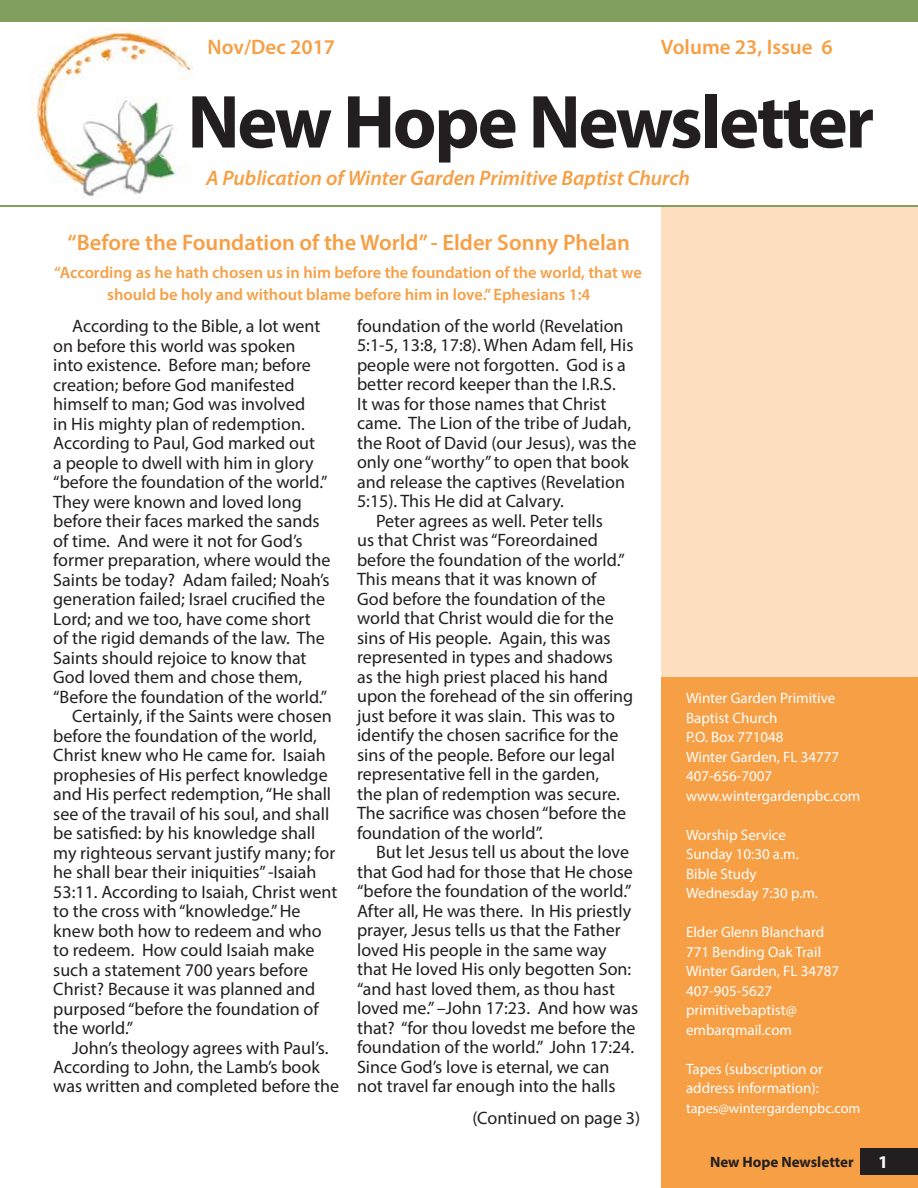
<style>
.page{position:relative;width:918px;height:1188px;background:#fff}
.page>*{position:absolute;margin:0;border:0;box-sizing:border-box;transform-origin:0 0}
.t1{font:700 75.9px "Myriad Pro";letter-spacing:-.03em;color:#231f20}
.t2{font:600 22.5px "Myriad Pro";color:#f79f45}
.t3{font:italic 600 21px "Myriad Pro";color:#f79f45}
.t4{font:600 21px "Myriad Pro";color:#f79f45}
.t5{font:18px "Myriad Pro";color:#231f20}
.t6{font:700 18px "Myriad Pro";color:#fff}
.t7{font:600 16.5px "Myriad Pro";color:#f79f45}
.t8{font:15px/19.5px "Myriad Pro";color:#fff}
.t9{font:700 15px "Myriad Pro";color:#231f20}
.t10{font:14.25px "Myriad Pro";color:#fff}
</style>
<div class="page">
<div style="left:662px;top:677px;width:256px;height:511px;background:#f79f45"></div>
<div style="left:662px;top:206px;width:256px;height:471px;background:#fedfc0"></div>
<div style="left:0;top:0;width:918px;height:22px;background:#819f5d"></div>
<div style="left:861px;top:1148px;width:57px;height:27px;background:#231f20"></div>
<img style="left:33px;top:28px;width:159px;height:171px">
<hr style="left:0;top:205px;width:918px;height:2px;background:#819f5d">
<p class="t4" style="left:208px;top:34px;width:129px">Nov/Dec 2017</p>
<p class="t4" style="left:661px;top:34px;width:173px">Volume 23, Issue 6</p>
<h1 class="t1" style="left:187px;top:72px;width:688px">New Hope Newsletter</h1>
<p class="t3" style="left:206px;top:165px;width:485px">A Publication of Winter Garden Primitive Baptist Church</p>
<p class="t2" style="left:68px;top:228px;width:564px">“Before the Foundation of the World” - Elder Sonny Phelan</p>
<p class="t7" style="left:54px;top:262px;width:589px">“According as he hath chosen us in him before the foundation of the world, that we</p>
<p class="t7" style="left:107px;top:284px;width:485px">should be holy and without blame before him in love.” Ephesians 1:4</p>
<p class="t5" style="left:72px;top:315px;width:250px">According to the Bible, a lot went</p>
<p class="t5" style="left:53px;top:335px;width:244px">on before this world was spoken</p>
<p class="t5" style="left:53px;top:354px;width:259px">into existence. Before man; before</p>
<p class="t5" style="left:53px;top:374px;width:243px">creation; before God manifested</p>
<p class="t5" style="left:53px;top:393px;width:254px">himself to man; God was involved</p>
<p class="t5" style="left:53px;top:413px;width:253px">in His mighty plan of redemption.</p>
<p class="t5" style="left:53px;top:432px;width:263px">According to Paul, God marked out</p>
<p class="t5" style="left:53px;top:452px;width:262px">a people to dwell with him in glory</p>
<p class="t5" style="left:53px;top:471px;width:276px">“before the foundation of the world.”</p>
<p class="t5" style="left:53px;top:491px;width:250px">They were known and loved long</p>
<p class="t5" style="left:53px;top:510px;width:268px">before their faces marked the sands</p>
<p class="t5" style="left:53px;top:530px;width:251px">of time. And were it not for God’s</p>
<p class="t5" style="left:53px;top:549px;width:279px">former preparation, where would the</p>
<p class="t5" style="left:53px;top:569px;width:278px">Saints be today? Adam failed; Noah’s</p>
<p class="t5" style="left:53px;top:588px;width:273px">generation failed; Israel crucified the</p>
<p class="t5" style="left:53px;top:608px;width:259px">Lord; and we too, have come short</p>
<p class="t5" style="left:53px;top:627px;width:273px">of the rigid demands of the law. The</p>
<p class="t5" style="left:53px;top:646px;width:255px">Saints should rejoice to know that</p>
<p class="t5" style="left:53px;top:666px;width:251px">God loved them and chose them,</p>
<p class="t5" style="left:53px;top:685px;width:275px">“Before the foundation of the world.”</p>
<p class="t5" style="left:72px;top:705px;width:261px">Certainly, if the Saints were chosen</p>
<p class="t5" style="left:53px;top:724px;width:265px">before the foundation of the world,</p>
<p class="t5" style="left:53px;top:744px;width:274px">Christ knew who He came for. Isaiah</p>
<p class="t5" style="left:53px;top:763px;width:276px">prophesies of His perfect knowledge</p>
<p class="t5" style="left:53px;top:783px;width:279px">and His perfect redemption, “He shall</p>
<p class="t5" style="left:53px;top:802px;width:278px">see of the travail of his soul, and shall</p>
<p class="t5" style="left:53px;top:822px;width:264px">be satisfied: by his knowledge shall</p>
<p class="t5" style="left:53px;top:841px;width:284px">my righteous servant justify many; for</p>
<p class="t5" style="left:53px;top:861px;width:265px">he shall bear their iniquities” -Isaiah</p>
<p class="t5" style="left:53px;top:880px;width:286px">53:11. According to Isaiah, Christ went</p>
<p class="t5" style="left:53px;top:900px;width:249px">to the cross with “knowledge.” He</p>
<p class="t5" style="left:53px;top:919px;width:270px">knew both how to redeem and who</p>
<p class="t5" style="left:53px;top:939px;width:263px">to redeem. How could Isaiah make</p>
<p class="t5" style="left:53px;top:958px;width:256px">such a statement 700 years before</p>
<p class="t5" style="left:53px;top:978px;width:264px">Christ? Because it was planned and</p>
<p class="t5" style="left:53px;top:997px;width:267px">purposed “before the foundation of</p>
<p class="t5" style="left:53px;top:1017px;width:81px">the world.”</p>
<p class="t5" style="left:72px;top:1036px;width:258px">John’s theology agrees with Paul’s.</p>
<p class="t5" style="left:53px;top:1056px;width:268px">According to John, the Lamb’s book</p>
<p class="t5" style="left:53px;top:1075px;width:287px">was written and completed before the</p>
<p class="t5" style="left:357px;top:315px;width:268px">foundation of the world (Revelation</p>
<p class="t5" style="left:357px;top:334px;width:278px">5:1-5, 13:8, 17:8). When Adam fell, His</p>
<p class="t5" style="left:357px;top:354px;width:270px">people were not forgotten. God is a</p>
<p class="t5" style="left:357px;top:373px;width:260px">better record keeper than the I.R.S.</p>
<p class="t5" style="left:357px;top:393px;width:251px">It was for those names that Christ</p>
<p class="t5" style="left:357px;top:412px;width:276px">came. The Lion of the tribe of Judah,</p>
<p class="t5" style="left:357px;top:432px;width:281px">the Root of David (our Jesus), was the</p>
<p class="t5" style="left:357px;top:451px;width:273px">only one “worthy” to open that book</p>
<p class="t5" style="left:357px;top:471px;width:269px">and release the captives (Revelation</p>
<p class="t5" style="left:357px;top:490px;width:208px">5:15). This He did at Calvary.</p>
<p class="t5" style="left:376px;top:510px;width:228px">Peter agrees as well. Peter tells</p>
<p class="t5" style="left:357px;top:529px;width:242px">us that Christ was “Foreordained</p>
<p class="t5" style="left:357px;top:549px;width:269px">before the foundation of the world.”</p>
<p class="t5" style="left:357px;top:568px;width:241px">This means that it was known of</p>
<p class="t5" style="left:357px;top:588px;width:250px">God before the foundation of the</p>
<p class="t5" style="left:357px;top:607px;width:258px">world that Christ would die for the</p>
<p class="t5" style="left:357px;top:627px;width:255px">sins of His people. Again, this was</p>
<p class="t5" style="left:357px;top:646px;width:258px">represented in types and shadows</p>
<p class="t5" style="left:357px;top:666px;width:252px">as the high priest placed his hand</p>
<p class="t5" style="left:357px;top:685px;width:278px">upon the forehead of the sin offering</p>
<p class="t5" style="left:357px;top:705px;width:260px">just before it was slain. This was to</p>
<p class="t5" style="left:357px;top:724px;width:263px">identify the chosen sacrifice for the</p>
<p class="t5" style="left:357px;top:744px;width:260px">sins of the people. Before our legal</p>
<p class="t5" style="left:357px;top:763px;width:244px">representative fell in the garden,</p>
<p class="t5" style="left:357px;top:783px;width:264px">the plan of redemption was secure.</p>
<p class="t5" style="left:357px;top:802px;width:271px">The sacrifice was chosen “before the</p>
<p class="t5" style="left:357px;top:822px;width:187px">foundation of the world”.</p>
<p class="t5" style="left:376px;top:841px;width:254px">But let Jesus tell us about the love</p>
<p class="t5" style="left:357px;top:861px;width:277px">that God had for those that He chose</p>
<p class="t5" style="left:357px;top:880px;width:276px">“before the foundation of the world.”</p>
<p class="t5" style="left:357px;top:900px;width:276px">After all, He was there. In His priestly</p>
<p class="t5" style="left:357px;top:919px;width:265px">prayer, Jesus tells us that the Father</p>
<p class="t5" style="left:357px;top:939px;width:251px">loved His people in the same way</p>
<p class="t5" style="left:357px;top:958px;width:276px">that He loved His only begotten Son:</p>
<p class="t5" style="left:357px;top:978px;width:259px">“and hast loved them, as thou hast</p>
<p class="t5" style="left:357px;top:997px;width:283px">loved me.” –John 17:23. And how was</p>
<p class="t5" style="left:357px;top:1017px;width:280px">that? “for thou lovedst me before the</p>
<p class="t5" style="left:357px;top:1036px;width:279px">foundation of the world.” John 17:24.</p>
<p class="t5" style="left:357px;top:1056px;width:254px">Since God’s love is eternal, we can</p>
<p class="t5" style="left:357px;top:1075px;width:260px">not travel far enough into the halls</p>
<p class="t5" style="left:472px;top:1107px;width:169px">(Continued on page 3)</p>
<p class="t8" style="left:686px;top:688px;width:176px">Winter Garden Primitive<br>Baptist Church<br>P.O. Box 771048<br>Winter Garden, FL 34777<br>407-656-7007 www.wintergardenpbc.com</p>
<p class="t8" style="left:686px;top:825px;width:134px">Worship Service<br>Sunday 10:30 a.m.<br>Bible Study<br>Wednesday 7:30 p.m.</p>
<p class="t8" style="left:686px;top:922px;width:155px">Elder Glenn Blanchard<br>771 Bending Oak Trail<br>Winter Garden, FL 34787<br>407-905-5627 primitivebaptist@ embarqmail.com</p>
<p class="t8" style="left:686px;top:1059px;width:138px">Tapes (subscription or address information):</p>
<p class="t10" style="left:686px;top:1099px;width:176px">tapes@wintergardenpbc.com</p>
<p class="t9" style="left:710px;top:1152px;width:145px">New Hope Newsletter</p>
<p class="t6" style="left:878px;top:1150px;width:11px">1</p>
</div>
